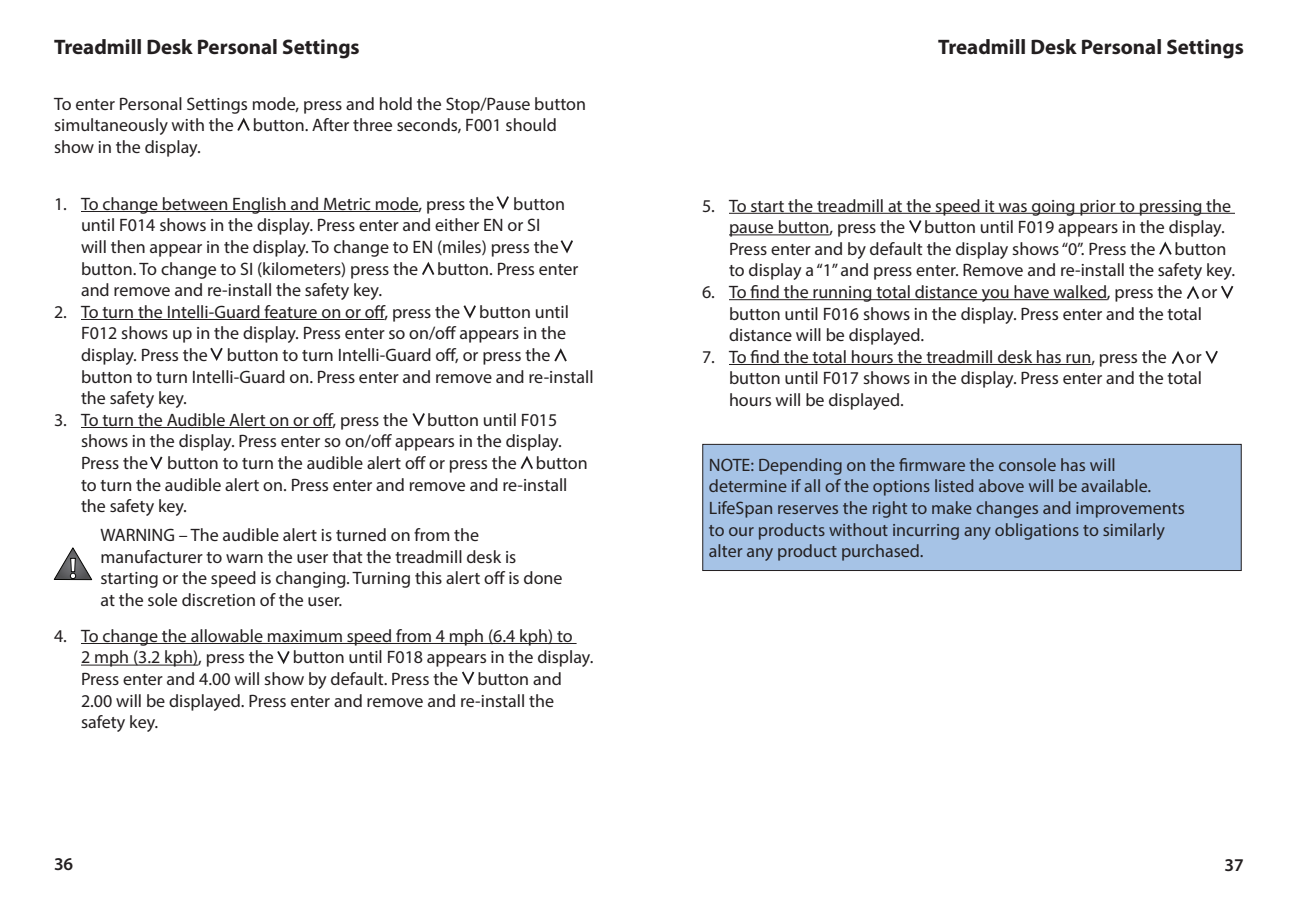
<style>
.page{position:relative;width:1296px;height:906px;background:#fff}
.page>*{position:absolute;margin:0;border:0;box-sizing:border-box;transform-origin:0 0}
.t1{font:700 29.55px "Myriad Pro";color:#fff}
.t2{font:700 21px "Myriad Pro";color:#231f20}
.t3{font:18px/21.6px "Myriad Pro";color:#231f20}
.t4{font:600 18px "Myriad Pro";color:#231f20}
</style>
<div class="page">
<hr style="left:81px;top:211px;width:338px;height:1px;background:#231f20">
<hr style="left:81px;top:319px;width:304px;height:1px;background:#231f20">
<hr style="left:81px;top:427px;width:252px;height:1px;background:#231f20">
<hr style="left:81px;top:643px;width:496px;height:1px;background:#231f20">
<hr style="left:81px;top:665px;width:117px;height:1px;background:#231f20">
<svg style="left:54px;top:547px;width:39px;height:33px"></svg>
<svg style="left:237px;top:118px;width:13px;height:13px"></svg>
<svg style="left:497px;top:196px;width:12px;height:13px"></svg>
<svg style="left:561px;top:240px;width:12px;height:14px"></svg>
<svg style="left:422px;top:262px;width:12px;height:13px"></svg>
<svg style="left:464px;top:305px;width:12px;height:14px"></svg>
<svg style="left:210px;top:348px;width:13px;height:13px"></svg>
<svg style="left:554px;top:348px;width:13px;height:14px"></svg>
<svg style="left:412px;top:413px;width:13px;height:13px"></svg>
<svg style="left:150px;top:456px;width:12px;height:14px"></svg>
<svg style="left:521px;top:456px;width:12px;height:13px"></svg>
<svg style="left:277px;top:651px;width:13px;height:13px"></svg>
<svg style="left:462px;top:672px;width:12px;height:13px"></svg>
<svg style="left:1187px;top:286px;width:12px;height:13px"></svg>
<svg style="left:1172px;top:351px;width:12px;height:13px"></svg>
<svg style="left:1205px;top:351px;width:13px;height:13px"></svg>
<svg style="left:1221px;top:286px;width:12px;height:13px"></svg>
<svg style="left:909px;top:220px;width:12px;height:13px"></svg>
<svg style="left:1159px;top:241px;width:13px;height:14px"></svg>
<hr style="left:729px;top:213px;width:506px;height:1px;background:#231f20">
<hr style="left:729px;top:234px;width:101px;height:1px;background:#231f20">
<hr style="left:729px;top:299px;width:378px;height:1px;background:#231f20">
<hr style="left:729px;top:364px;width:362px;height:1px;background:#231f20">
<div style="left:702px;top:444px;width:540px;height:127px;background:#a6c3e6;border:1px solid #231f20"></div>
<p class="t2" style="left:54px;top:33px;width:307px">Treadmill Desk Personal Settings</p>
<p class="t3" style="left:54px;top:92px;width:534px">To enter Personal Settings mode, press and hold the Stop/Pause button simultaneously with the button. After three seconds, F001 should show in the display.</p>
<p class="t3" style="left:81px;top:193px;width:499px;text-indent:-27px">1. To change between English and Metric mode, press the button until F014 shows in the display. Press enter and either EN or SI<br>will then appear in the display. To change to EN (miles) press the button. To change to SI (kilometers) press the button. Press enter and remove and re-install the safety key.</p>
<p class="t3" style="left:81px;top:301px;width:514px;text-indent:-27px">2. To turn the Intelli-Guard feature on or off, press the button until F012 shows up in the display. Press enter so on/off appears in the display. Press the button to turn Intelli-Guard off, or press the button to turn Intelli-Guard on. Press enter and remove and re-install the safety key.</p>
<p class="t3" style="left:81px;top:409px;width:508px;text-indent:-27px">3. To turn the Audible Alert on or off, press the button until F015 shows in the display. Press enter so on/off appears in the display.<br>Press the button to turn the audible alert off or press the button to turn the audible alert on. Press enter and remove and re-install the safety key.</p>
<h1 class="t1" style="left:69px;top:549px;width:9px">!</h1>
<p class="t3" style="left:100px;top:524px;width:464px">WARNING – The audible alert is turned on from the manufacturer to warn the user that the treadmill desk is starting or the speed is changing. Turning this alert off is done at the sole discretion of the user.</p>
<p class="t3" style="left:81px;top:625px;width:514px;text-indent:-27px">4. To change the allowable maximum speed from 4 mph (6.4 kph) to<br>2 mph (3.2 kph), press the button until F018 appears in the display.<br>Press enter and 4.00 will show by default. Press the button and 2.00 will be displayed. Press enter and remove and re-install the safety key.</p>
<p class="t2" style="left:938px;top:33px;width:307px">Treadmill Desk Personal Settings</p>
<p class="t3" style="left:729px;top:194px;width:508px;text-indent:-27px">5. To start the treadmill at the speed it was going prior to pressing the pause button, press the button until F019 appears in the display.<br>Press enter and by default the display shows “0”. Press the button to display a “1” and press enter. Remove and re-install the safety key.</p>
<p class="t3" style="left:729px;top:281px;width:490px;text-indent:-27px">6. To find the running total distance you have walked, press the or button until F016 shows in the display. Press enter and the total distance will be displayed.</p>
<p class="t3" style="left:729px;top:346px;width:475px;text-align:justify;text-indent:-27px">7. To find the total hours the treadmill desk has run, press the or button until F017 shows in the display. Press enter and the total hours will be displayed.</p>
<p class="t3" style="left:709px;top:454px;width:408px">NOTE: Depending on the firmware the console has will</p>
<p class="t3" style="left:709px;top:475px;width:444px">determine if all of the options listed above will be available.</p>
<p class="t3" style="left:709px;top:497px;width:478px">LifeSpan reserves the right to make changes and improvements</p>
<p class="t3" style="left:709px;top:518px;width:457px">to our products without incurring any obligations to similarly</p>
<p class="t3" style="left:709px;top:540px;width:216px">alter any product purchased.</p>
<p class="t4" style="left:54px;top:853px;width:21px">36</p>
<p class="t4" style="left:1225px;top:854px;width:21px">37</p>
</div>
